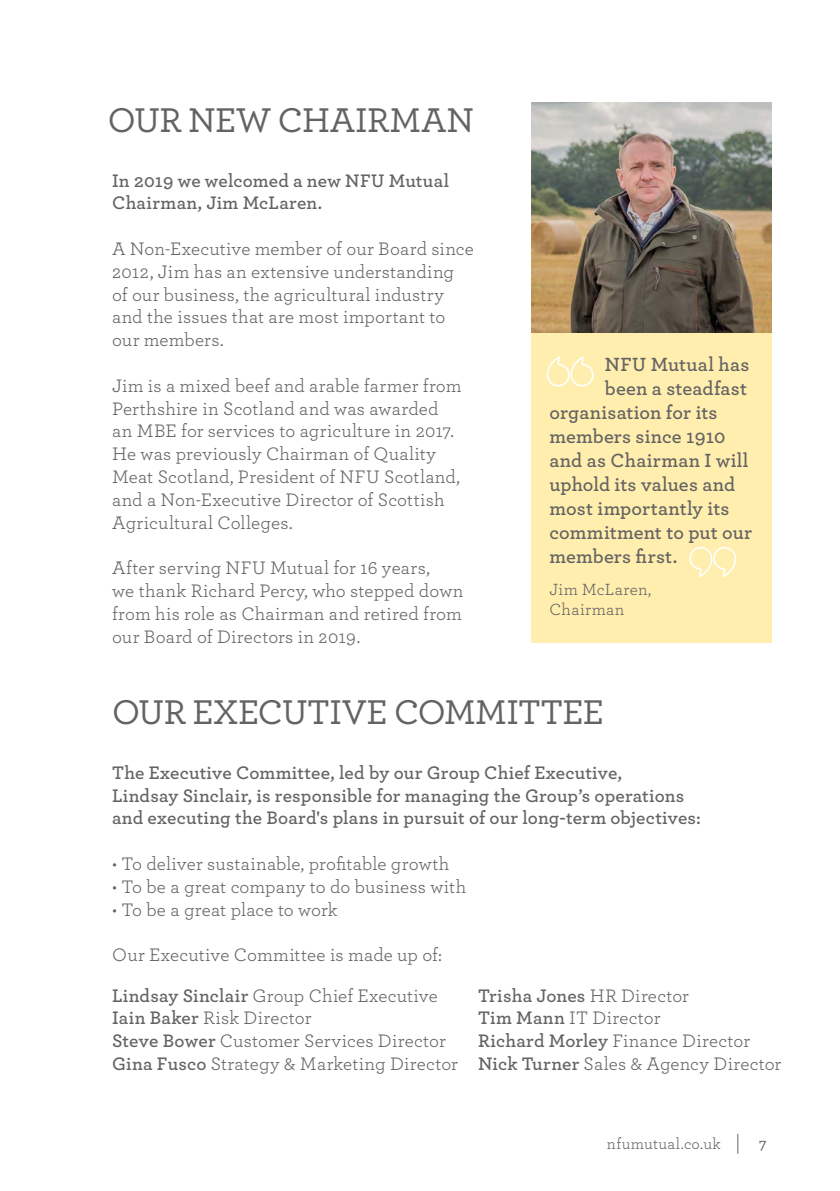
<style>
.page{position:relative;width:840px;height:1191px;background:#fff}
.page>*{position:absolute;margin:0;border:0;box-sizing:border-box;transform-origin:0 0}
.t1{font:500 36px "Archer Pro";letter-spacing:-.015em;color:#646363}
.t2{font:600 20px "Archer Pro";letter-spacing:.01em;color:#646363}
.t3{font:19px/22.8px "Archer Pro";letter-spacing:.01em;color:#646363}
.t4{font:600 19px/22.8px "Archer Pro";letter-spacing:.01em;color:#646363}
.t5{font:17px/20.4px "Archer Pro";letter-spacing:.015em;color:#646363}
.t6{font:16px "Archer Pro";letter-spacing:.025em;color:#646363}
.t7{font:500 16px "Archer Pro";color:#646363}
.s1{font-weight:600}
</style>
<div class="page">
<svg style="left:737px;top:1133px;width:1px;height:20px"></svg>
<img style="left:531px;top:103px;width:240px;height:230px">
<div style="left:531px;top:333px;width:240px;height:309px;background:#ffeeae"></div>
<svg style="left:546px;top:356px;width:47px;height:30px"></svg>
<svg style="left:689px;top:547px;width:47px;height:30px"></svg>
<h1 class="t1" style="left:108px;top:94px;width:367px">OUR NEW CHAIRMAN</h1>
<p class="t4" style="left:112px;top:168px;width:338px">In 2019 we welcomed a new NFU Mutual<br>Chairman, Jim McLaren.</p>
<p class="t3" style="left:112px;top:236px;width:363px">A Non-Executive member of our Board since 2012, Jim has an extensive understanding of our business, the agricultural industry and the issues that are most important to our members.</p>
<p class="t3" style="left:112px;top:373px;width:351px">Jim is a mixed beef and arable farmer from Perthshire in Scotland and was awarded an MBE for services to agriculture in 2017.<br>He was previously Chairman of Quality Meat Scotland, President of NFU Scotland, and a Non-Executive Director of Scottish Agricultural Colleges.</p>
<p class="t3" style="left:112px;top:555px;width:353px">After serving NFU Mutual for 16 years,<br>we thank Richard Percy, who stepped down from his role as Chairman and retired from our Board of Directors in 2019.</p>
<p class="t2" style="left:604px;top:349px;width:146px">NFU Mutual has</p>
<p class="t2" style="left:604px;top:373px;width:143px">been a steadfast</p>
<p class="t2" style="left:549px;top:397px;width:169px">organisation for its</p>
<p class="t2" style="left:549px;top:421px;width:177px">members since 1910</p>
<p class="t2" style="left:549px;top:445px;width:200px">and as Chairman I will</p>
<p class="t2" style="left:549px;top:469px;width:187px">uphold its values and</p>
<p class="t2" style="left:549px;top:493px;width:181px">most importantly its</p>
<p class="t2" style="left:549px;top:517px;width:204px">commitment to put our</p>
<p class="t2" style="left:549px;top:541px;width:129px">members first.</p>
<p class="t5" style="left:549px;top:578px;width:103px">Jim McLaren,<br>Chairman</p>
<h1 class="t1" style="left:112px;top:686px;width:493px">OUR EXECUTIVE COMMITTEE</h1>
<p class="t4" style="left:112px;top:760px;width:590px">The Executive Committee, led by our Group Chief Executive,<br>Lindsay Sinclair, is responsible for managing the Group’s operations and executing the Board's plans in pursuit of our long‑term objectives:</p>
<p class="t3" style="left:112px;top:851px;width:338px">• To deliver sustainable, profitable growth</p>
<p class="t3" style="left:112px;top:874px;width:355px">• To be a great company to do business with</p>
<p class="t3" style="left:112px;top:897px;width:227px">• To be a great place to work</p>
<p class="t3" style="left:112px;top:942px;width:331px">Our Executive Committee is made up of:</p>
<p class="t3" style="left:112px;top:983px;width:347px"><span class="s1">Lindsay Sinclair</span> Group Chief Executive <span class="s1">Iain Baker</span> Risk Director<br><span class="s1">Steve Bower</span> Customer Services Director <span class="s1">Gina Fusco</span> Strategy &amp; Marketing Director</p>
<p class="t3" style="left:478px;top:983px;width:304px"><span class="s1">Trisha Jones</span> HR Director<br><span class="s1">Tim Mann</span> IT Director<br><span class="s1">Richard Morley</span> Finance Director<br><span class="s1">Nick Turner</span> Sales &amp; Agency Director</p>
<p class="t6" style="left:606px;top:1132px;width:115px">nfumutual.co.uk</p>
<p class="t7" style="left:758px;top:1132px;width:9px">7</p>
</div>
